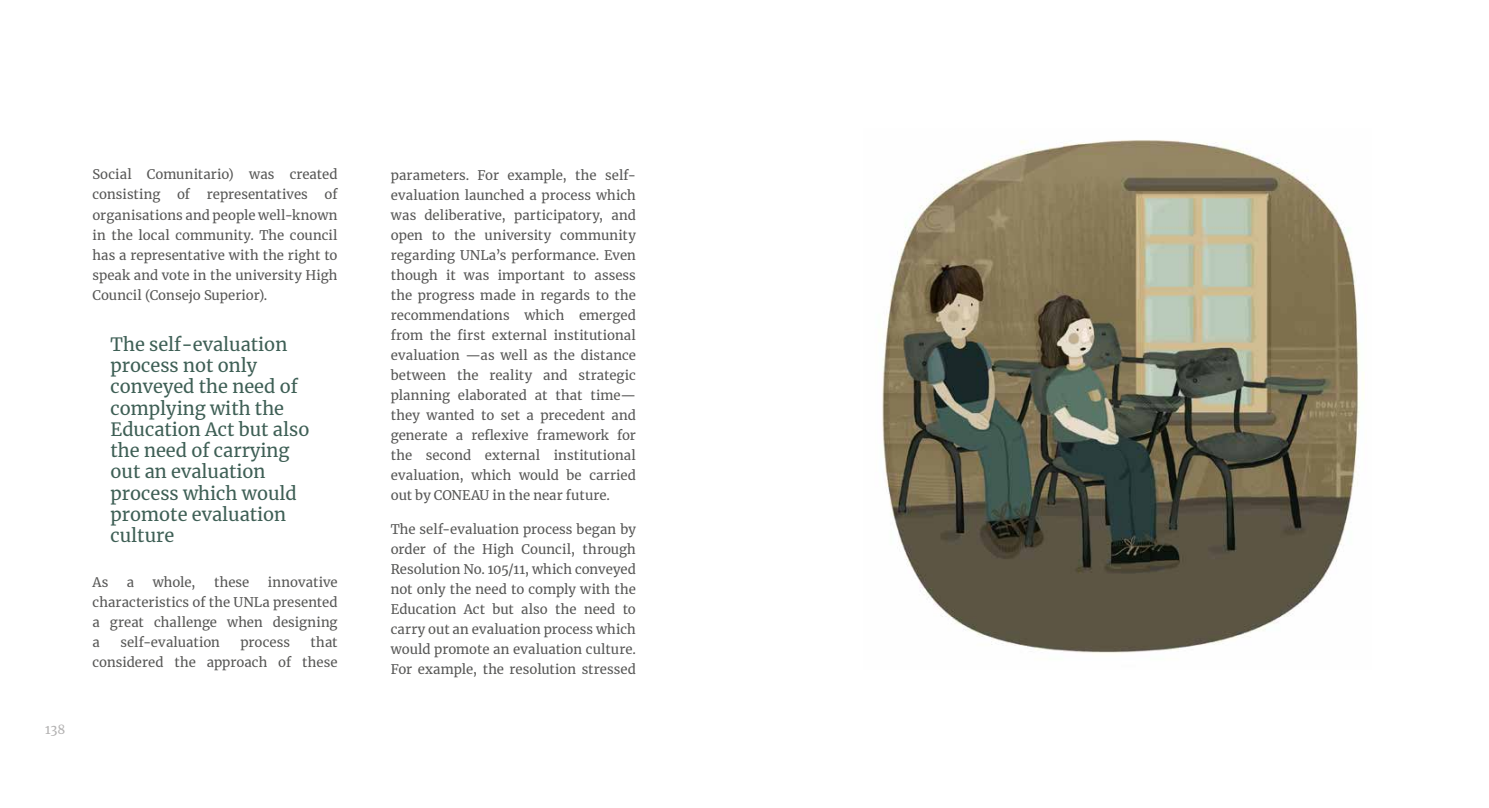
<style>
.page{position:relative;width:1489px;height:808px;background:#fff}
.page>*{position:absolute;margin:0;border:0;box-sizing:border-box;transform-origin:0 0}
.t1{font:18.12px/21.2px "Merriweather";color:#3e5f55}
.t2{font:13.12px/20px "Merriweather";color:#575756;text-align:justify}
.t3{font:12.5px "Merriweather";color:#b3b2b2}
</style>
<div class="page">
<img style="left:882px;top:140px;width:478px;height:513px">
<p class="t3" style="left:45px;top:720px;width:22px">138</p>
<p class="t2" style="left:92px;top:164px;width:247px">Social Comunitario) was created consisting</p>
<p class="t2" style="left:92px;top:184px;width:247px;text-indent:232px">of organisations and people well-known in the local community. The council has a representative with the right to speak and vote in the university High Council (Consejo Superior).</p>
<p class="t2" style="left:177px;top:184px;width:15px">of</p>
<p class="t2" style="left:207px;top:184px;width:103px">representatives</p>
<h1 class="t1" style="left:110px;top:333px;width:200px">The self-evaluation process not only conveyed the need of complying with the<br>Education Act but also the need of carrying out an evaluation process which would promote evaluation culture</h1>
<p class="t2" style="left:92px;top:572px;width:18px">As</p>
<p class="t2" style="left:127px;top:572px;width:9px">a</p>
<p class="t2" style="left:153px;top:572px;width:44px">whole,</p>
<p class="t2" style="left:214px;top:572px;width:37px">these</p>
<p class="t2" style="left:92px;top:572px;width:247px;text-indent:175px">innovative characteristics of the UNLa presented a great challenge when designing a</p>
<p class="t2" style="left:120px;top:632px;width:101px">self-evaluation</p>
<p class="t2" style="left:240px;top:632px;width:51px">process</p>
<p class="t2" style="left:92px;top:632px;width:247px;text-align:right">that<br>considered the approach of these</p>
<p class="t2" style="left:391px;top:164px;width:247px">parameters. For example, the self&shy;evaluation launched a process which was deliberative, participatory, and open to the university community regarding UNLa’s performance. Even though it was important to assess the progress made in regards to the recommendations which emerged from the first external institutional evaluation —as well as the distance between the reality and strategic planning elaborated at that time— they wanted to set a precedent and generate a reflexive framework for the second external institutional evaluation, which would be carried out by CONEAU in the near future.</p>
<p class="t2" style="left:391px;top:519px;width:247px">The self-evaluation process began by order of the High Council, through Resolution No. 105/11, which conveyed not only the need to comply with the Education Act but also the need to carry out an evaluation process which would promote an evaluation culture.<br>For example, the resolution stressed</p>
</div>
